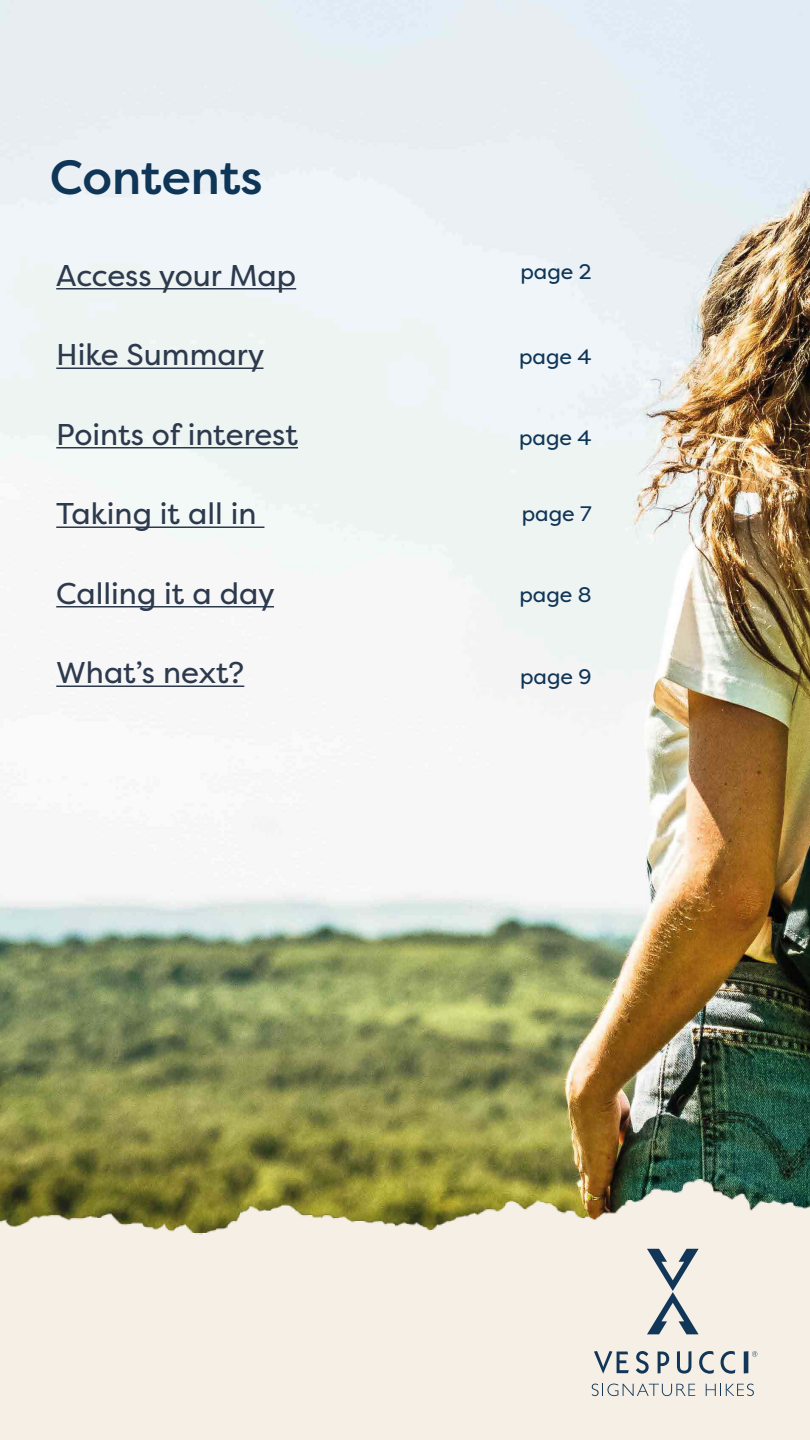
<style>
.page{position:relative;width:810px;height:1440px;background:#fff}
.page>*{position:absolute;margin:0;border:0;box-sizing:border-box;transform-origin:0 0}
.t1{font:500 47.92px "Filson Pro";color:#0f3557}
.t2{font:30px "Filson Pro";color:#2d3a4e}
.t3{font:21px "Filson Pro";color:#0f3557}
</style>
<div class="page">
<img style="left:0;top:0;width:810px;height:1179px">
<hr style="left:56px;top:288px;width:240px;height:1px;background:#2d3a4e">
<hr style="left:56px;top:367px;width:208px;height:2px;background:#2d3a4e">
<hr style="left:56px;top:447px;width:242px;height:1px;background:#2d3a4e">
<hr style="left:56px;top:526px;width:208px;height:2px;background:#2d3a4e">
<hr style="left:56px;top:606px;width:218px;height:1px;background:#2d3a4e">
<hr style="left:56px;top:685px;width:188px;height:2px;background:#2d3a4e">
<div style="left:0;top:1312px;width:810px;height:128px;background:#f5efe6"></div>
<img style="left:0;top:1179px;width:810px;height:192px">
<svg style="left:594px;top:1351px;width:35px;height:23px"></svg>
<svg style="left:636px;top:1351px;width:13px;height:23px"></svg>
<svg style="left:658px;top:1352px;width:11px;height:21px"></svg>
<svg style="left:677px;top:1351px;width:14px;height:23px"></svg>
<svg style="left:699px;top:1351px;width:15px;height:23px"></svg>
<svg style="left:721px;top:1351px;width:14px;height:23px"></svg>
<svg style="left:744px;top:1351px;width:13px;height:22px"></svg>
<svg style="left:647px;top:1249px;width:52px;height:85px"></svg>
<svg style="left:592px;top:1384px;width:103px;height:12px"></svg>
<svg style="left:706px;top:1384px;width:48px;height:12px"></svg>
<h1 class="t1" style="left:50px;top:144px;width:214px">Contents</h1>
<p class="t2" style="left:56px;top:255px;width:241px">Access your Map</p>
<p class="t2" style="left:56px;top:335px;width:210px">Hike Summary</p>
<p class="t2" style="left:56px;top:414px;width:243px">Points of interest</p>
<p class="t2" style="left:56px;top:494px;width:202px">Taking it all in</p>
<p class="t2" style="left:56px;top:573px;width:220px">Calling it a day</p>
<p class="t2" style="left:56px;top:653px;width:190px">What’s next?</p>
<p class="t3" style="left:520px;top:258px;width:73px">page 2</p>
<p class="t3" style="left:519px;top:342px;width:74px">page 4</p>
<p class="t3" style="left:519px;top:423px;width:74px">page 4</p>
<p class="t3" style="left:522px;top:499px;width:71px">page 7</p>
<p class="t3" style="left:519px;top:581px;width:74px">page 8</p>
<p class="t3" style="left:520px;top:662px;width:73px">page 9</p>
</div>
